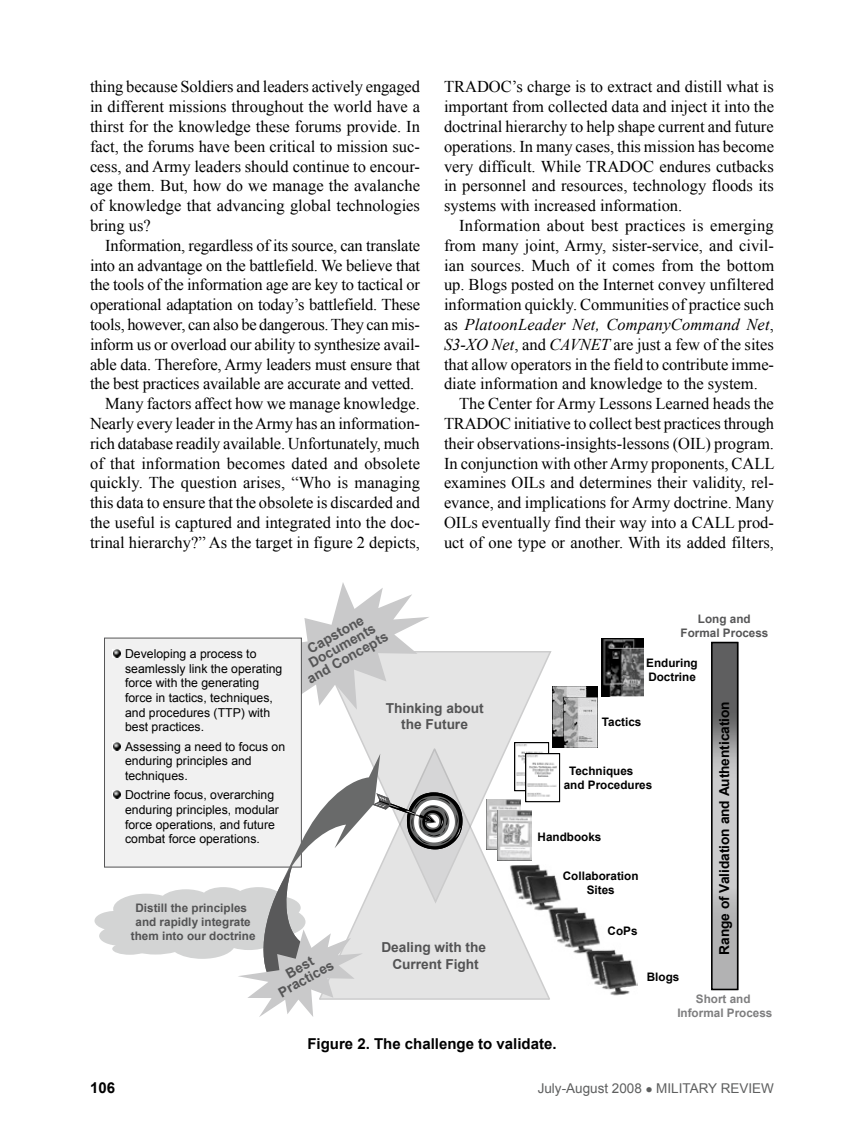
<style>
.page{position:relative;width:864px;height:1134px;background:#fff}
.page>*{position:absolute;margin:0;border:0;box-sizing:border-box;transform-origin:0 0}
.fob{font:16.5px/19.8px "Times New Roman";color:#000;text-align:justify}
.fig_line{font:700 15px "Arial";color:#000}
.t1{font:700 13.8px/16.5px "Arial";letter-spacing:-.005em;color:#535354;text-align:center}
.t2{font:700 13.65px "Arial";letter-spacing:-.005em;color:#000}
.t3{font:700 13.65px/13px "Arial";color:#565657;text-align:center}
.t4{font:13.5px "Arial";color:#5e5f5f}
.t5{font:12.3px/14.7px "Arial";color:#000}
.t6{font:700 11.7px/14.1px "Arial";color:#000}
.t7{font:700 11.7px/14.1px "Arial";color:#535354;text-align:center}
.t8{font:700 11.7px/14.1px "Arial";color:#7e7e7f;text-align:center}
.t9{font:700 11.7px/14.1px "Arial";color:#565657;text-align:center}
.s1{font-style:italic}
</style>
<div class="page">
<img style="left:550px;top:875px;width:87px;height:121px">
<svg style="left:347px;top:651px;width:205px;height:253px"></svg>
<svg style="left:247px;top:583px;width:183px;height:127px"></svg>
<div style="left:105px;top:638px;width:196px;height:229px;background:#f1f1f1"></div>
<svg style="left:112px;top:649px;width:8px;height:8px"></svg>
<svg style="left:462px;top:748px;width:88px;height:252px"></svg>
<svg style="left:95px;top:743px;width:367px;height:274px"></svg>
<img style="left:602px;top:639px;width:42px;height:57px">
<img style="left:552px;top:686px;width:45px;height:61px">
<img style="left:516px;top:744px;width:31px;height:45px">
<img style="left:527px;top:755px;width:30px;height:45px">
<div style="left:514px;top:742px;width:35px;height:49px;border:1px solid #000"></div>
<div style="left:525px;top:753px;width:35px;height:49px;border:1px solid #000"></div>
<img style="left:486px;top:799px;width:34px;height:51px">
<img style="left:497px;top:810px;width:34px;height:51px">
<div style="left:713px;top:643px;width:25px;height:69px;background:#5f5f60"></div>
<svg style="left:713px;top:712px;width:23px;height:55px"></svg>
<hr style="left:713px;top:767px;width:25px;height:2px;background:#c6c6c7">
<hr style="left:713px;top:769px;width:25px;height:2px;background:#c7c7c8">
<hr style="left:713px;top:771px;width:25px;height:3px;background:#c8c8c9">
<hr style="left:713px;top:774px;width:25px;height:4px;background:#cacacb">
<hr style="left:713px;top:778px;width:25px;height:4px;background:#cccccd">
<div style="left:713px;top:781px;width:25px;height:70px;background:#cccccd"></div>
<hr style="left:713px;top:851px;width:25px;height:3px;background:#cccccd">
<svg style="left:713px;top:854px;width:23px;height:66px;background:#c4c4c5"></svg>
<div style="left:713px;top:920px;width:25px;height:69px;background:#b2b2b3"></div>
<div style="left:711px;top:642px;width:27px;height:348px;border:1px solid #000"></div>
<p class="fob" style="left:90px;top:77px;width:332px">thing because Soldiers and leaders actively engaged in different missions throughout the world have a thirst for the knowledge these forums provide. In fact, the forums have been critical to mission suc&shy;cess, and Army leaders should continue to encour&shy;age them. But, how do we manage the avalanche of knowledge that advancing global technologies bring us?</p>
<p class="fob" style="left:90px;top:235px;width:332px;text-indent:15px">Information, regardless of its source, can translate into an advantage on the battlefield. We believe that the tools of the information age are key to tactical or operational adaptation on today’s battlefield. These tools, however, can also be dangerous. They can mis&shy;inform us or overload our ability to synthesize avail&shy;able data. Therefore, Army leaders must ensure that the best practices available are accurate and vetted.</p>
<p class="fob" style="left:90px;top:394px;width:332px;text-indent:15px">Many factors affect how we manage knowledge.<br>Nearly every leader in the Army has an information&shy;rich database readily available. Unfortunately, much of that information becomes dated and obsolete quickly. The question arises, “Who is managing this data to ensure that the obsolete is discarded and the useful is captured and integrated into the doc&shy;trinal hierarchy?” As the target in figure 2 depicts,</p>
<p class="fob" style="left:444px;top:77px;width:332px;text-indent:57px">C’s charge is to extract and distill what is important from collected data and inject it into the doctrinal hierarchy to help shape current and future operations. In many cases, this mission has become very difficult. While TRADO</p>
<p class="fob" style="left:444px;top:77px;width:23px">TRADO</p>
<p class="fob" style="left:444px;top:156px;width:331px;text-indent:199px">C endures cutbacks in personnel and resources, technology floods its systems with increased information.</p>
<p class="fob" style="left:444px;top:215px;width:332px;text-indent:15px">Information about best practices is emerging from many joint, Army, sister-service, and civil&shy;ian sources. Much of it comes from the bottom up. Blogs posted on the Internet convey unfiltered information quickly. Communities of practice such as <span class="s1">PlatoonLeader Net, CompanyCommand Net</span>, <span class="s1">S3-XO Net</span>, and <span class="s1">CAVNET</span> are just a few of the sites that allow operators in the field to contribute imme&shy;diate information and knowledge to the system.</p>
<p class="fob" style="left:444px;top:394px;width:331px;text-indent:15px">The Center for Army Lessons Learned heads the<br>TRADO</p>
<p class="fob" style="left:444px;top:413px;width:332px;text-align:left;text-indent:56px">C initiative to collect best practices through their observations-insights-lessons (OIL) program.<br>In conjunction with other Army proponents, CALL examines OILs and determines their validity, rel&shy;evance, and implications for Army doctrine. Many OILs eventually find their way into a CALL</p>
<p class="fob" style="left:444px;top:512px;width:332px;text-align:right">prod-<br>uct of one type or another. With its added filters,</p>
<p class="t5" style="left:125px;top:646px;width:159px">Developing a process to seamlessly link the operating force with the generating force in tactics, techniques, and procedures (TTP) with best practices.</p>
<p class="t5" style="left:125px;top:739px;width:162px">Assessing a need to focus on enduring principles and techniques.</p>
<p class="t5" style="left:125px;top:788px;width:155px">Doctrine focus, overarching enduring principles, modular force operations, and future combat force operations.</p>
<p class="t3" style="left:292px;top:651px;width:92px;rotate:-29deg">Capstone<br>Documents and Concepts</p>
<p class="t1" style="left:386px;top:700px;width:99px">Thinking about the Future</p>
<p class="t7" style="left:131px;top:901px;width:126px">Distill the principles and rapidly integrate them into our doctrine</p>
<p class="t3" style="left:270px;top:977px;width:62px;rotate:-29deg">Best<br>Practices</p>
<p class="t1" style="left:381px;top:940px;width:106px">Dealing with the<br>Current Fight</p>
<p class="t9" style="left:681px;top:612px;width:89px">Long and<br>Formal Process</p>
<p class="t6" style="left:646px;top:656px;width:53px">Enduring<br>Doctrine</p>
<p class="t6" style="left:602px;top:715px;width:41px">Tactics</p>
<p class="t6" style="left:564px;top:764px;width:90px;text-indent:5px">Techniques and Procedures</p>
<p class="t6" style="left:538px;top:831px;width:65px">Handbooks</p>
<p class="t6" style="left:563px;top:869px;width:77px;text-align:center">Collaboration<br>Sites</p>
<p class="t6" style="left:608px;top:924px;width:31px">CoPs</p>
<p class="t6" style="left:647px;top:970px;width:34px">Blogs</p>
<p class="t2" style="left:715px;top:955px;width:255px;rotate:-90deg">Range of Validation and Authentication</p>
<p class="t2" style="left:718px;top:955px;width:255px;rotate:-90deg">Range of Validation and Authentication</p>
<p class="t8" style="left:677px;top:992px;width:96px">Short and<br>Informal Process</p>
<p class="fig_line" style="left:307px;top:1033px;width:251px">Figure 2. The challenge to validate.</p>
<p class="fig_line" style="left:90px;top:1078px;width:27px">106</p>
<p class="t4" style="left:538px;top:1080px;width:238px">July-August 2008 ● Military Review</p>
</div>
